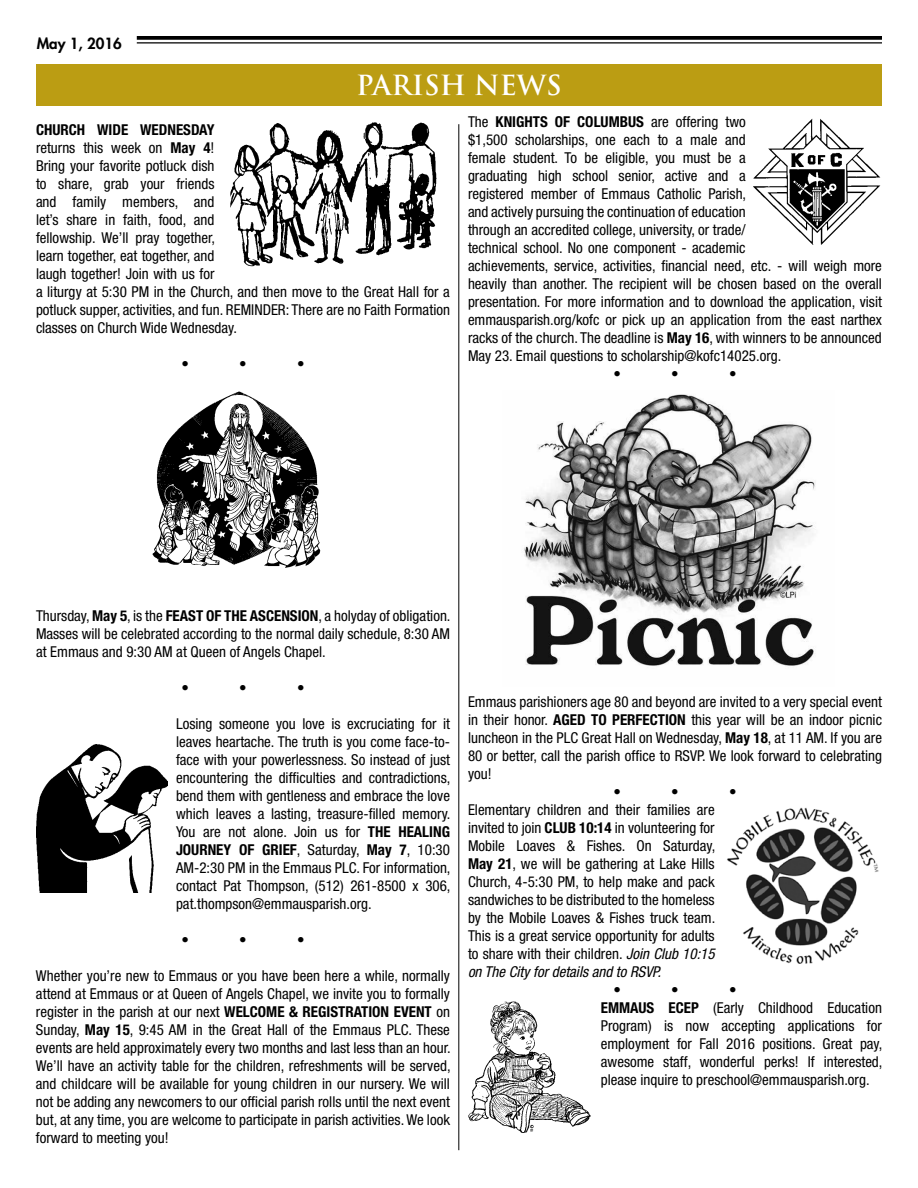
<style>
.page{position:relative;width:918px;height:1188px;background:#fff}
.page>*{position:absolute;margin:0;border:0;box-sizing:border-box;transform-origin:0 0}
.t1{font:700 27px "Trajan Pro";color:#fff}
.t2{font:condensed 15px/18px "Helvetica Neue LT Std";color:#000;text-align:justify}
.t3{font:800 15px "Futura Std";color:#000}
.s1{font-weight:700}
.s2{font-style:italic}
</style>
<div class="page">
<hr style="left:459px;top:124px;width:1px;height:1026px;background:#000">
<div style="left:36px;top:64px;width:846px;height:42px;background:#bb9d13"></div>
<img style="left:524px;top:394px;width:292px;height:272px">
<svg style="left:137px;top:36px;width:745px;height:4px;background:#0f0f0f"></svg>
<hr style="left:137px;top:42px;width:745px;height:2px;background:#000">
<img style="left:753px;top:118px;width:128px;height:127px">
<img style="left:37px;top:744px;width:130px;height:148px">
<img style="left:230px;top:122px;width:207px;height:145px">
<img style="left:727px;top:807px;width:152px;height:157px">
<img style="left:468px;top:1001px;width:123px;height:132px">
<img style="left:153px;top:391px;width:168px;height:177px">
<p class="t3" style="left:37px;top:34px;width:87px">May 1, 2016</p>
<h1 class="t1" style="left:356px;top:69px;width:207px">PARISH NEWS</h1>
<p class="t2" style="left:36px;top:121px;width:416px;text-align:left"><span class="s1">CHURCH WIDE WEDNESDAY<br></span>returns this week on <span class="s1">May 4</span>!<br>Bring your favorite potluck dish<br>to share, grab your friends<br>and family members, and<br>let’s share in faith, food, and<br>fellowship. We’ll pray together,<br>learn together, eat together, and<br>laugh together! Join with us for<br>a liturgy at 5:30 PM in the Church, and then move to the Great Hall for a potluck supper, activities, and fun. REMINDER: There are no Faith Formation classes on Church Wide Wednesday.</p>
<p class="t2" style="left:181px;top:355px;width:9px">•</p>
<p class="t2" style="left:239px;top:355px;width:9px">•</p>
<p class="t2" style="left:297px;top:355px;width:9px">•</p>
<p class="t2" style="left:468px;top:112px;width:279px">The <span class="s1">KNIGHTS OF COLUMBUS</span> are offering two</p>
<p class="t2" style="left:468px;top:130px;width:279px">$1,500 scholarships, one each to a male and</p>
<p class="t2" style="left:468px;top:148px;width:279px">female student. To be eligible, you must be a</p>
<p class="t2" style="left:468px;top:166px;width:279px">graduating high school senior, active and a</p>
<p class="t2" style="left:468px;top:184px;width:280px">registered member of Emmaus Catholic Parish,</p>
<p class="t2" style="left:468px;top:202px;width:279px">and actively pursuing the continuation of education</p>
<p class="t2" style="left:468px;top:220px;width:279px">through an accredited college, university, or trade/</p>
<p class="t2" style="left:468px;top:238px;width:279px">technical school. No one component - academic</p>
<p class="t2" style="left:468px;top:256px;width:415px">achievements, service, activities, financial need, etc. - will weigh more</p>
<p class="t2" style="left:468px;top:274px;width:416px">heavily than another. The recipient will be chosen based on the overall</p>
<p class="t2" style="left:468px;top:292px;width:415px">presentation. For more information and to download the application, visit</p>
<p class="t2" style="left:468px;top:310px;width:416px">emmausparish.org/kofc or pick up an application from the east narthex</p>
<p class="t2" style="left:468px;top:328px;width:415px">racks of the church. The deadline is <span class="s1">May 16</span>, with winners to be announced</p>
<p class="t2" style="left:468px;top:346px;width:315px">May 23. Email questions to scholarship@kofc14025.org.</p>
<p class="t2" style="left:613px;top:364px;width:9px">•</p>
<p class="t2" style="left:671px;top:364px;width:9px">•</p>
<p class="t2" style="left:729px;top:364px;width:9px">•</p>
<p class="t2" style="left:36px;top:607px;width:416px">Thursday, <span class="s1">May 5</span>, is the <span class="s1">FEAST OF THE ASCENSION</span>, a holyday of obligation.<br>Masses will be celebrated according to the normal daily schedule, 8:30 AM at Emmaus and 9:30 AM at Queen of Angels Chapel.</p>
<p class="t2" style="left:181px;top:679px;width:9px">•</p>
<p class="t2" style="left:239px;top:679px;width:9px">•</p>
<p class="t2" style="left:297px;top:679px;width:9px">•</p>
<p class="t2" style="left:176px;top:715px;width:276px">Losing someone you love is excruciating for it leaves heartache. The truth is you come face-to&shy;face with your powerlessness. So instead of just encountering the difficulties and contradictions, bend them with gentleness and embrace the love which leaves a lasting, treasure-filled memory.<br>You are not alone. Join us for <span class="s1">THE HEALING JOURNEY OF GRIEF</span>, Saturday, <span class="s1">May 7</span>, 10:30<br>AM-2:30 PM in the Emmaus PLC. For information, contact Pat Thompson, (512) 261-8500 x 306, pat.thompson@emmausparish.org.</p>
<p class="t2" style="left:181px;top:931px;width:9px">•</p>
<p class="t2" style="left:239px;top:931px;width:9px">•</p>
<p class="t2" style="left:297px;top:931px;width:9px">•</p>
<p class="t2" style="left:36px;top:967px;width:416px">Whether you’re new to Emmaus or you have been here a while, normally attend at Emmaus or at Queen of Angels Chapel, we invite you to formally register in the parish at our next <span class="s1">WELCOME &amp; REGISTRATION EVENT</span> on Sunday, <span class="s1">May 15</span>, 9:45 AM in the Great Hall of the Emmaus PLC. These events are held approximately every two months and last less than an hour.<br>We’ll have an activity table for the children, refreshments will be served, and childcare will be available for young children in our nursery. We will not be adding any newcomers to our official parish rolls until the next event but, at any time, you are welcome to participate in parish activities. We look forward to meeting you!</p>
<p class="t2" style="left:468px;top:693px;width:416px">Emmaus parishioners age 80 and beyond are invited to a very special event</p>
<p class="t2" style="left:468px;top:711px;width:416px">in their honor. <span class="s1">AGED TO PERFECTION</span> this year will be an indoor picnic</p>
<p class="t2" style="left:468px;top:729px;width:416px">luncheon in the PLC Great Hall on Wednesday, <span class="s1">May 18</span>, at 11 AM. If you are</p>
<p class="t2" style="left:468px;top:747px;width:416px">80 or better, call the parish office to RSVP. We look forward to celebrating</p>
<p class="t2" style="left:468px;top:765px;width:25px">you!</p>
<p class="t2" style="left:613px;top:783px;width:9px">•</p>
<p class="t2" style="left:671px;top:783px;width:9px">•</p>
<p class="t2" style="left:729px;top:783px;width:9px">•</p>
<p class="t2" style="left:468px;top:801px;width:249px">Elementary children and their families are invited to join <span class="s1">CLUB 10:14</span> in volunteering for Mobile Loaves &amp; Fishes. On Saturday, <span class="s1">May 21</span>, we will be gathering at Lake Hills Church, 4-5:30 PM, to help make and pack sandwiches to be distributed to the homeless by the Mobile Loaves &amp; Fishes truck team.<br>This is a great service opportunity for adults to share with their children. <span class="s2">Join Club 10:15 on The City for details and to RSVP.</span></p>
<p class="t2" style="left:613px;top:981px;width:9px">•</p>
<p class="t2" style="left:671px;top:981px;width:9px">•</p>
<p class="t2" style="left:601px;top:981px;width:283px;text-align:left;text-indent:128px">•<br><span class="s1">EMMAUS ECEP</span> (Early Childhood Education Program) is now accepting applications for employment for Fall 2016 positions. Great pay, awesome staff, wonderful perks! If interested, please inquire to preschool@emmausparish.org.</p>
</div>
